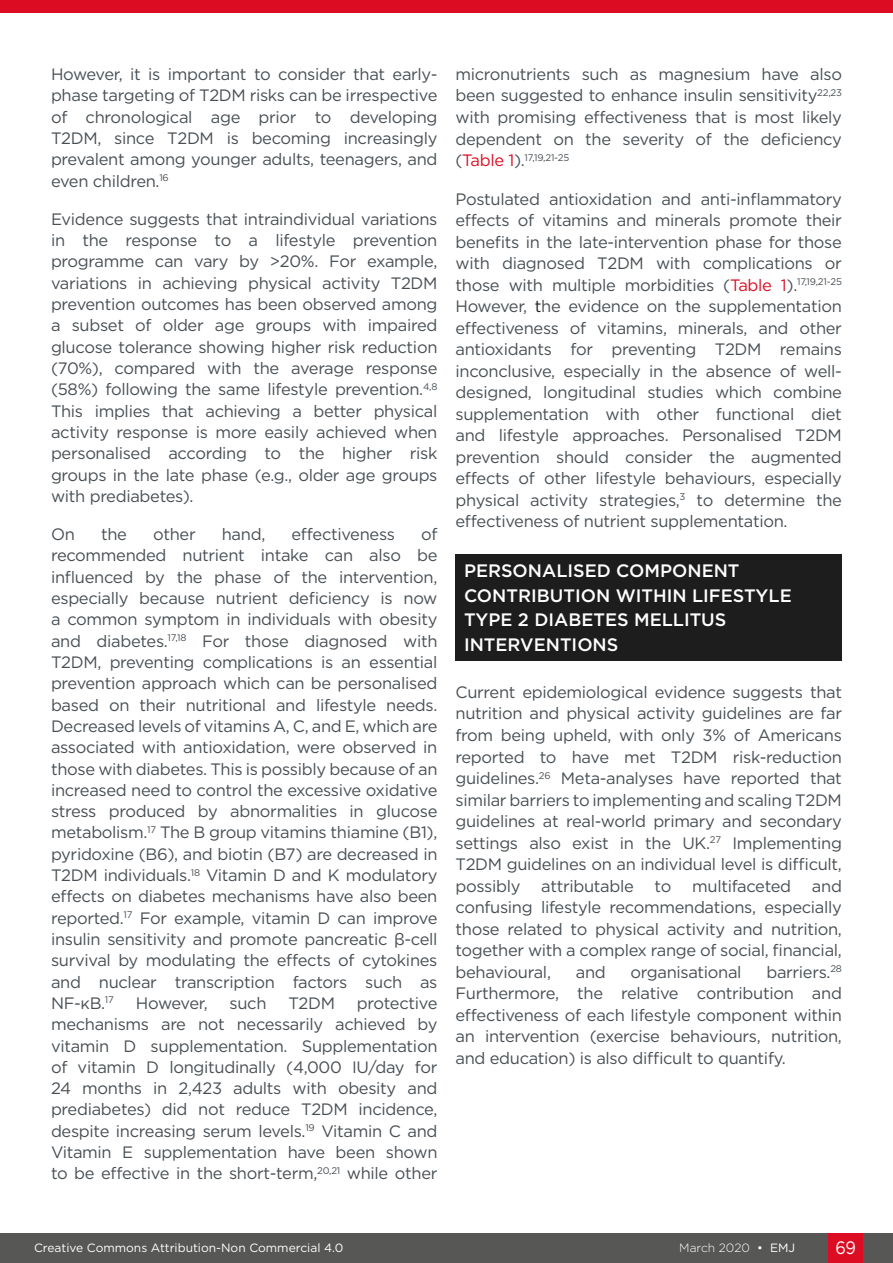
<style>
.page{position:relative;width:893px;height:1263px;background:#fff}
.page>*{position:absolute;margin:0;border:0;box-sizing:border-box;transform-origin:0 0}
.H1__Heading_1{font:500 18px/24.5px "Gotham";color:#fff}
.t1{font:18px "Gotham";color:#fff;scale:.9 1}
.Body_Text{font:16.5px/21.3px "Gotham";letter-spacing:-.02em;color:#484f54;text-align:justify}
.Body_Text-2{font:16.5px "Gotham";letter-spacing:-.045em;color:#484f54}
.t2{font:12px "Gotham";color:#fff}
.t3{font:300 12px "Gotham";color:#fff}
.Body_Text-3{font:9.6px "Gotham";letter-spacing:-.02em;color:#484f54}
.s1{font-size:16.5px}
.s2{font-size:16.5px;color:#dc0c23}
.s3{color:#dc0c23}
.s4{color:#231f20}
.s5{font-weight:400}
</style>
<div class="page">
<div style="left:0;top:1233px;width:893px;height:30px;background:#575756"></div>
<div style="left:829px;top:1233px;width:34px;height:30px;background:#dc0c23"></div>
<div style="left:0;top:0;width:893px;height:13px;background:#dc0c23"></div>
<div style="left:455px;top:554px;width:387px;height:107px;background:#1d1d1d"></div>
<p class="Body_Text" style="left:51px;top:63px;width:388px">However, it is important to consider that early&shy;phase targeting of T2DM risks can be irrespective of chronological age prior to developing T2DM, since T2DM is becoming increasingly prevalent among younger adults, teenagers, and even children.<sup>16</sup></p>
<p class="Body_Text" style="left:51px;top:208px;width:388px">Evidence suggests that intraindividual variations in the response to a lifestyle prevention programme can vary by &gt;20%. For example, variations in achieving physical activity T2DM prevention outcomes has been observed among a subset of older age groups with impaired glucose tolerance showing higher risk reduction (70%), compared with the average response (58%) following the same lifestyle prevention.<sup>4,8<br></sup>This implies that achieving a better physical activity response is more easily achieved when personalised according to the higher risk groups in the late phase (e.g., older age groups with prediabetes).</p>
<p class="Body_Text" style="left:51px;top:523px;width:25px">On</p>
<p class="Body_Text" style="left:101px;top:523px;width:27px">the</p>
<p class="Body_Text" style="left:153px;top:523px;width:44px">other</p>
<p class="Body_Text" style="left:222px;top:523px;width:45px">hand,</p>
<p class="Body_Text" style="left:291px;top:523px;width:105px">effectiveness</p>
<p class="Body_Text" style="left:51px;top:523px;width:388px;text-indent:370px">of recommended nutrient intake can also be influenced by the phase of the intervention, especially because nutrient deficiency is now a common symptom in individuals with obesity and diabetes.<sup>17,18</sup> For those diagnosed with T2DM, preventing complications is an essential prevention approach which can be personalised based on their nutritional and lifestyle needs.<br>Decreased levels of vitamins A, C, and E, which are associated with antioxidation, were observed in those with diabetes. This is possibly because of an increased need to control the excessive oxidative stress produced by abnormalities in glucose metabolism.<sup>17</sup> The B group vitamins thiamine (B1), pyridoxine (B6), and biotin (B7) are decreased in T2DM individuals.<sup>18</sup> Vitamin D and K modulatory effects on diabetes mechanisms have also been reported.<sup>17</sup> For example, vitamin D can improve insulin sensitivity and promote pancreatic β-cell survival by modulating the effects of cytokines and nuclear transcription factors such as NF-κB.<sup>17</sup></p>
<p class="Body_Text-2" style="left:136px;top:992px;width:73px">However,</p>
<p class="Body_Text" style="left:230px;top:992px;width:38px">such</p>
<p class="Body_Text" style="left:288px;top:992px;width:48px">T2DM</p>
<p class="Body_Text" style="left:51px;top:992px;width:388px;text-indent:306px">protective mechanisms are not necessarily achieved by vitamin D supplementation. Supplementation of vitamin D longitudinally (4,000 IU/day for 24 months in 2,423 adults with obesity and prediabetes) did not reduce T2DM incidence, despite increasing serum levels.<sup>19</sup> Vitamin C and Vitamin E supplementation have been shown to be effective in the short-term,<sup>20,21</sup> while other</p>
<p class="Body_Text" style="left:455px;top:63px;width:388px">micronutrients such as magnesium have also been suggested to enhance insulin sensitivity<sup>22,23 </sup>with promising effectiveness that is most likely dependent on the severity of the deficiency</p>
<p class="Body_Text-3" style="left:455px;top:151px;width:115px"><span class="s1">(</span><span class="s2">Table 1</span><span class="s1">).</span>17,19,21-25</p>
<p class="Body_Text" style="left:455px;top:188px;width:388px">Postulated antioxidation and anti-inflammatory effects of vitamins and minerals promote their benefits in the late-intervention phase for those with diagnosed T2DM with complications or those with multiple morbidities (<span class="s3">Table 1</span>).<sup>17,19,21-25<br></sup>However, <span class="s4">t</span>he evidence on the supplementation effectiveness of vitamins, minerals, and other antioxidants for preventing T2DM remains inconclusive, especially in the absence of well&shy;designed, longitudinal studies which combine supplementation with other functional diet and lifestyle approaches. Personalised T2DM prevention should consider the augmented effects of other lifestyle behaviours, especially physical activity strategies,<sup>3</sup> to determine the effectiveness of nutrient supplementation.</p>
<p class="H1__Heading_1" style="left:464px;top:558px;width:329px">PERSONALISED COMPONENT<br>CONTRIBUTION WITHIN LIFESTYLE<br>TYPE 2 DIABETES MELLITUS<br>INTERVENTIONS</p>
<p class="Body_Text" style="left:455px;top:681px;width:388px">Current epidemiological evidence suggests that nutrition and physical activity guidelines are far from being upheld, with only 3% of Americans reported to have met T2DM risk-reduction guidelines.<sup>26</sup> Meta-analyses have reported that similar barriers to implementing and scaling T2DM guidelines at real-world primary and secondary settings also exist in the UK.<sup>27</sup> Implementing T2DM guidelines on an individual level is difficult, possibly</p>
<p class="Body_Text" style="left:541px;top:875px;width:94px">attributable</p>
<p class="Body_Text" style="left:655px;top:875px;width:18px">to</p>
<p class="Body_Text" style="left:692px;top:875px;width:100px">multifaceted</p>
<p class="Body_Text" style="left:455px;top:875px;width:388px;text-indent:356px">and confusing lifestyle recommendations, especially those related to physical activity and nutrition, together with a complex range of social, financial, behavioural,</p>
<p class="Body_Text" style="left:455px;top:961px;width:388px;text-indent:311px">barriers.<sup>28<br></sup>Furthermore, the relative contribution and effectiveness of each lifestyle component within an intervention (exercise behaviours, nutrition, and education) is also difficult to quantify.</p>
<p class="Body_Text" style="left:576px;top:961px;width:32px">and</p>
<p class="Body_Text" style="left:630px;top:961px;width:113px">organisational</p>
<p class="t2" style="left:34px;top:1240px;width:311px">Creative Commons Attribution-Non Commercial 4.0</p>
<p class="t3" style="left:679px;top:1240px;width:117px">March 2020 <span class="s5">• EMJ</span></p>
<p class="t1" style="left:835px;top:1236px;width:24px">69</p>
</div>
